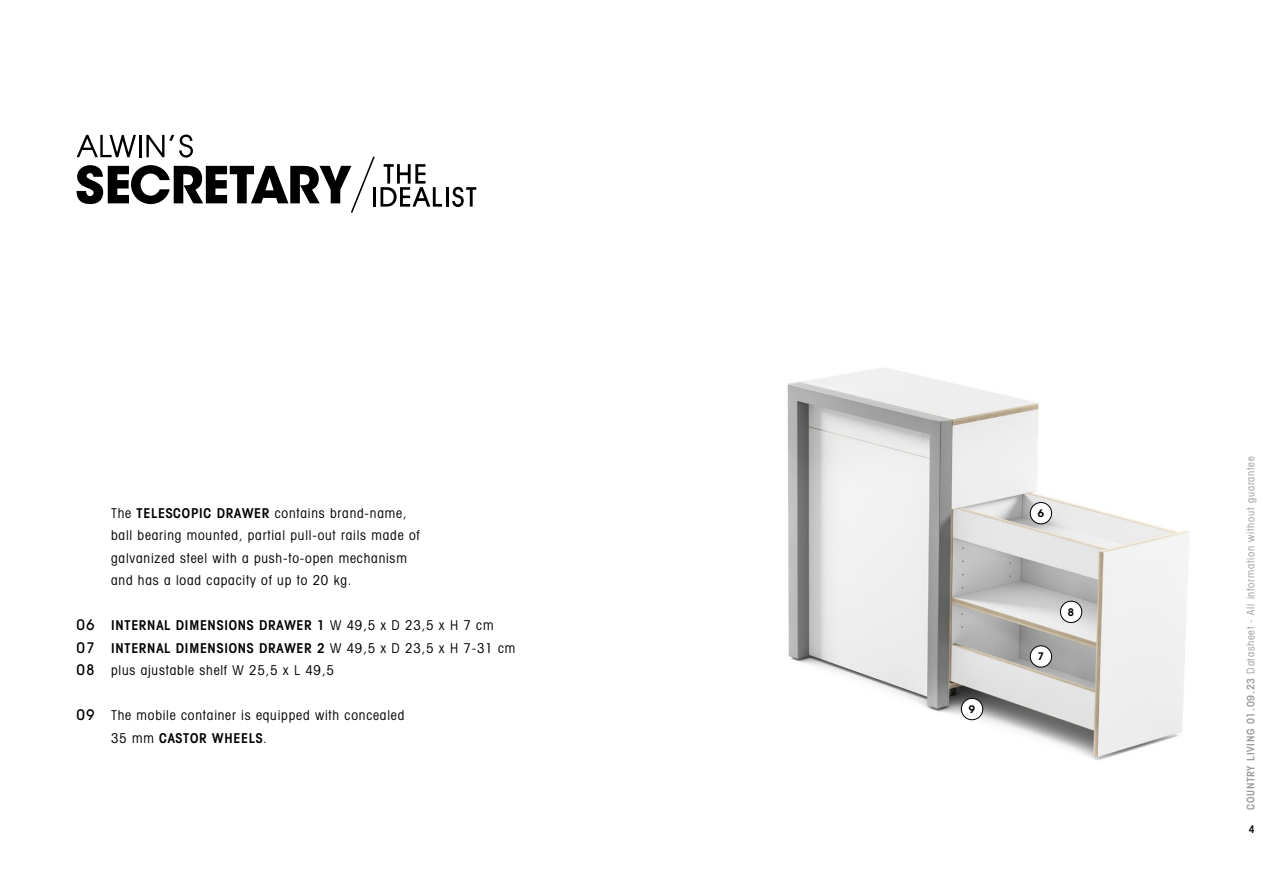
<style>
.page{position:relative;width:1263px;height:893px;background:#fff}
.page>*{position:absolute;margin:0;border:0;box-sizing:border-box;transform-origin:0 0}
.t1{font:condensed 13.5px/22.5px "Avant Garde IT Cby BT";letter-spacing:.06em;color:#000}
.t2{font:condensed 10.5px "Avant Garde IT Cby BT";letter-spacing:.07em;color:#9d9d9c}
.t3{font:600 condensed 10.5px "Avant Garde IT Cby BT";color:#000}
.t4{font:600 10.35px "ITC Avant Garde Std";color:#000}
.s1{font-weight:600}
.s2{font-weight:500;font-stretch:normal;font-size:15px}
</style>
<div class="page">
<img style="left:787px;top:367px;width:402px;height:393px">
<hr style="left:446px;top:187px;width:2px;height:20px;background:#000">
<svg style="left:452px;top:187px;width:24px;height:20px"></svg>
<svg style="left:77px;top:134px;width:365px;height:79px"></svg>
<div style="left:1030px;top:502px;width:21px;height:22px;background:#fff;border-radius:50%"></div>
<div style="left:1030px;top:502px;width:22px;height:22px;border:1px solid #000;border-radius:50%"></div>
<div style="left:1030px;top:646px;width:21px;height:21px;background:#fff;border-radius:50%"></div>
<div style="left:1030px;top:645px;width:22px;height:22px;border:1px solid #000;border-radius:50%"></div>
<div style="left:961px;top:698px;width:22px;height:22px;background:#fff;border-radius:50%"></div>
<div style="left:961px;top:698px;width:22px;height:22px;border:1px solid #000;border-radius:50%"></div>
<div style="left:1060px;top:601px;width:22px;height:21px;background:#fff;border-radius:50%"></div>
<div style="left:1060px;top:601px;width:22px;height:22px;border:1px solid #000;border-radius:50%"></div>
<p class="t1" style="left:111px;top:501px;width:310px">The <span class="s1">TELESCOPIC DRAWER</span> contains brand-name, ball bearing mounted, partial pull-out rails made of galvanized steel with a push-to-open mechanism and has a load capacity of up to 20 kg.</p>
<p class="t1" style="left:77px;top:614px;width:440px"><span class="s2">06</span> <span class="s1">INTERNAL DIMENSIONS DRAWER 1</span> W 49,5 x D 23,5 x H 7 cm<br><span class="s2">07</span> <span class="s1">INTERNAL DIMENSIONS DRAWER 2</span> W 49,5 x D 23,5 x H 7-31 cm<br><span class="s2">08</span> plus ajustable shelf W 25,5 x L 49,5</p>
<p class="t1" style="left:111px;top:704px;width:295px;text-indent:-34px"><span class="s2">09</span> The mobile container is equipped with concealed<br>35 mm <span class="s1">CASTOR WHEELS</span>.</p>
<p class="t4" style="left:969px;top:703px;width:8px">9</p>
<p class="t4" style="left:1038px;top:507px;width:8px">6</p>
<p class="t4" style="left:1038px;top:650px;width:8px">7</p>
<p class="t4" style="left:1068px;top:605px;width:8px">8</p>
<p class="t2" style="left:1244px;top:810px;width:355px;rotate:-90deg"><span class="s1">COUNTRY LIVING 01.09.23</span> Datasheet - All information without guarantee</p>
<p class="t3" style="left:1249px;top:822px;width:7px">4</p>
</div>
